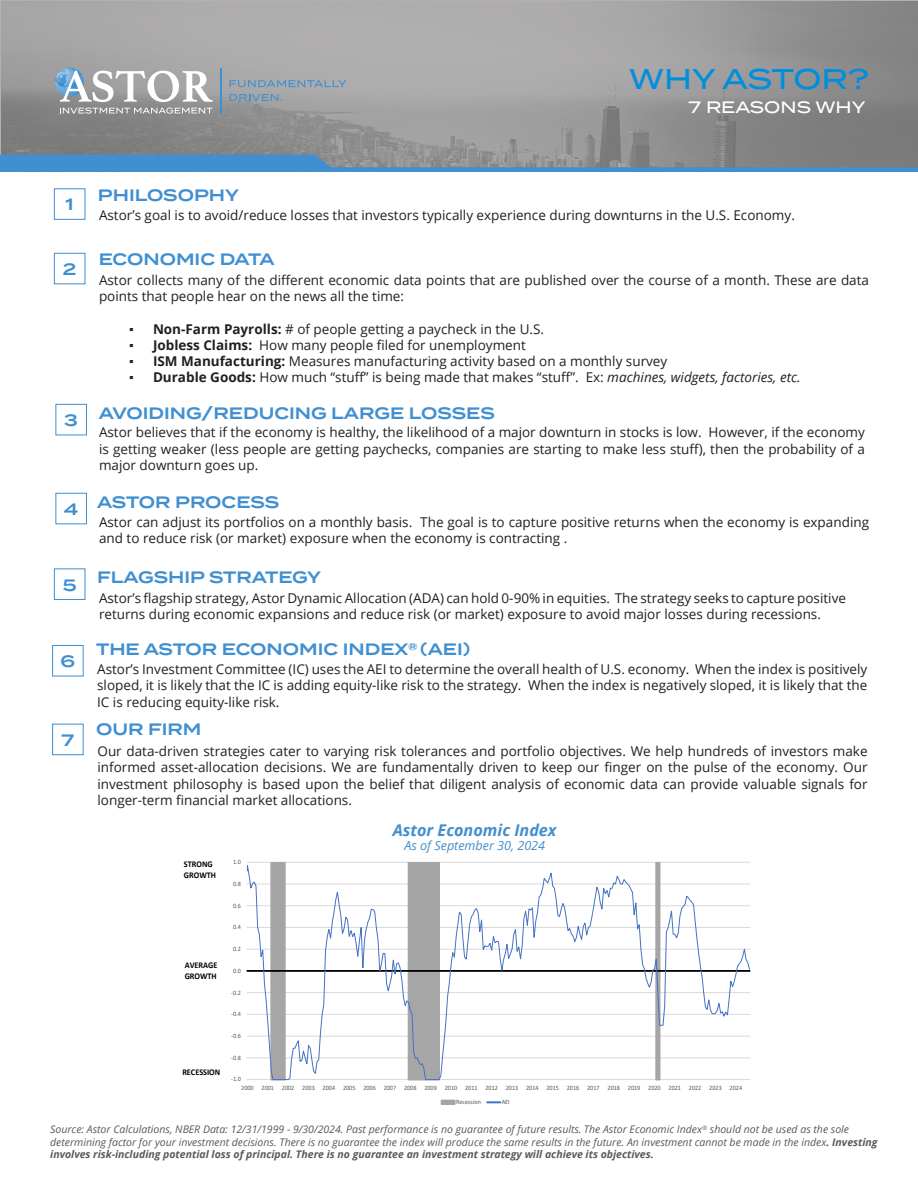
<style>
.page{position:relative;width:918px;height:1188px;background:#fff}
.page>*{position:absolute;margin:0;border:0;box-sizing:border-box;transform-origin:0 0}
.t1{font:500 28.5px "Termina";letter-spacing:-.01em;color:#008fde}
.t2{font:600 16.5px "Termina";color:#408fd1}
.t3{font:500 16.5px "Termina";color:#fff}
.t4{font:italic 700 16.2px "Open Sans";color:#438fcd}
.t5{font:13.5px/16.5px "Open Sans";color:#231f20}
.t6{font:italic 12.6px "Open Sans";color:#438fcd}
.t7{font:italic 10.5px/12.6px "Open Sans";color:#595a59}
.t8{font:700 8.85px/10.6px "Calibri";color:#000;scale:.93 1}
.t9{font:6.6px/14.2px "Calibri";color:#595959;scale:.93 1}
.s1{font-family:"Impact"}
.s2{font-weight:700}
.s3{font-style:italic}
</style>
<div class="page">
<svg style="left:0;top:0;width:918px;height:155px;background:#9b9a9b"></svg>
<svg style="left:0;top:155px;width:918px;height:17px;background:#638caf"></svg>
<div style="left:54px;top:188px;width:31px;height:32px;border:1px solid #408fd1"></div>
<hr style="left:220px;top:68px;width:1px;height:45px;background:#4090d0">
<svg style="left:229px;top:80px;width:117px;height:7px"></svg>
<svg style="left:229px;top:94px;width:53px;height:7px"></svg>
<svg style="left:55px;top:68px;width:158px;height:34px"></svg>
<svg style="left:60px;top:108px;width:153px;height:6px"></svg>
<div style="left:54px;top:253px;width:31px;height:31px;border:1px solid #408fd1"></div>
<div style="left:56px;top:404px;width:31px;height:31px;border:1px solid #408fd1"></div>
<div style="left:56px;top:493px;width:31px;height:31px;border:1px solid #408fd1"></div>
<div style="left:54px;top:568px;width:31px;height:32px;border:1px solid #408fd1"></div>
<div style="left:52px;top:645px;width:32px;height:31px;border:1px solid #408fd1"></div>
<svg style="left:247px;top:862px;width:504px;height:218px"></svg>
<div style="left:441px;top:1100px;width:15px;height:5px;border:2px solid #a6a6a6"></div>
<svg style="left:487px;top:1101px;width:13px;height:2px"></svg>
<div style="left:52px;top:724px;width:32px;height:31px;border:1px solid #408fd1"></div>
<p class="t1" style="left:629px;top:58px;width:241px">WHY ASTOR?</p>
<p class="t3" style="left:689px;top:95px;width:178px">7 REASONS WHY</p>
<p class="t2" style="left:66px;top:192px;width:10px">1</p>
<p class="t2" style="left:63px;top:257px;width:15px">2</p>
<p class="t2" style="left:64px;top:408px;width:15px">3</p>
<p class="t2" style="left:64px;top:497px;width:16px">4</p>
<p class="t2" style="left:63px;top:573px;width:15px">5</p>
<p class="t2" style="left:61px;top:649px;width:16px">6</p>
<p class="t2" style="left:62px;top:728px;width:14px">7</p>
<p class="t2" style="left:98px;top:183px;width:143px">PHILOSOPHY</p>
<p class="t5" style="left:99px;top:206px;width:697px">Astor’s goal is to avoid/reduce losses that investors typically experience during downturns in the U.S. Economy.</p>
<p class="t2" style="left:99px;top:247px;width:177px">ECONOMIC DATA</p>
<p class="t5" style="left:99px;top:272px;width:772px">Astor collects many of the different economic data points that are published over the course of a month. These are data points that people hear on the news all the time:</p>
<p class="t5" style="left:129px;top:320px;width:417px"><span class="s1">▪</span> <span class="s2">Non-Farm Payrolls:</span> # of people getting a paycheck in the U.S.</p>
<p class="t5" style="left:129px;top:336px;width:398px"><span class="s1">▪</span> <span class="s2">Jobless Claims:</span> How many people filed for unemployment</p>
<p class="t5" style="left:129px;top:353px;width:540px"><span class="s1">▪</span> <span class="s2">ISM Manufacturing:</span> Measures manufacturing activity based on a monthly survey</p>
<p class="t5" style="left:129px;top:369px;width:673px"><span class="s1">▪</span> <span class="s2">Durable Goods:</span> How much “stuff” is being made that makes “stuff”. Ex: <span class="s3">machines, widgets, factories, etc.</span></p>
<p class="t2" style="left:99px;top:401px;width:398px">AVOIDING/REDUCING LARGE LOSSES</p>
<p class="t5" style="left:99px;top:424px;width:767px;text-align:justify">Astor believes that if the economy is healthy, the likelihood of a major downturn in stocks is low. However, if the economy is getting weaker (less people are getting paychecks, companies are starting to make less stuff), then the probability of a major downturn goes up.</p>
<p class="t2" style="left:97px;top:490px;width:184px">ASTOR PROCESS</p>
<p class="t5" style="left:99px;top:513px;width:772px">Astor can adjust its portfolios on a monthly basis. The goal is to capture positive returns when the economy is expanding and to reduce risk (or market) exposure when the economy is contracting .</p>
<p class="t2" style="left:97px;top:565px;width:225px">FLAGSHIP STRATEGY</p>
<p class="t5" style="left:99px;top:589px;width:749px">Astor’s flagship strategy, Astor Dynamic Allocation (ADA) can hold 0-90% in equities. The strategy seeks to capture positive returns during economic expansions and reduce risk (or market) exposure to avoid major losses during recessions.</p>
<p class="t2" style="left:96px;top:637px;width:376px">THE ASTOR ECONOMIC INDEX<sup>®</sup> (AEI)</p>
<p class="t5" style="left:97px;top:660px;width:772px;text-align:justify">Astor’s Investment Committee (IC) uses the AEI to determine the overall health of U.S. economy. When the index is positively sloped, it is likely that the IC is adding equity-like risk to the strategy. When the index is negatively sloped, it is likely that the IC is reducing equity-like risk.</p>
<p class="t2" style="left:96px;top:717px;width:107px">OUR FIRM</p>
<p class="t5" style="left:98px;top:742px;width:772px;text-align:justify">Our data-driven strategies cater to varying risk tolerances and portfolio objectives. We help hundreds of investors make informed asset-allocation decisions. We are fundamentally driven to keep our finger on the pulse of the economy. Our investment philosophy is based upon the belief that diligent analysis of economic data can provide valuable signals for longer-term financial market allocations.</p>
<p class="t8" style="left:184px;top:859px;width:36px">STRONG<br>GROWTH</p>
<p class="t8" style="left:185px;top:959px;width:37px">AVERAGE<br>GROWTH</p>
<p class="t8" style="left:182px;top:1066px;width:42px">RECESSION</p>
<p class="t9" style="left:233px;top:855px;width:10px">1.0</p>
<p class="t9" style="left:233px;top:876px;width:10px">0.8</p>
<p class="t9" style="left:233px;top:898px;width:10px">0.6</p>
<p class="t9" style="left:233px;top:920px;width:10px">0.4</p>
<p class="t9" style="left:233px;top:942px;width:10px">0.2</p>
<p class="t9" style="left:233px;top:963px;width:10px">0.0</p>
<p class="t9" style="left:231px;top:985px;width:12px">-0.2</p>
<p class="t9" style="left:231px;top:1007px;width:12px">-0.4</p>
<p class="t9" style="left:231px;top:1028px;width:12px">-0.6</p>
<p class="t9" style="left:231px;top:1050px;width:12px">-0.8</p>
<p class="t9" style="left:231px;top:1072px;width:12px">-1.0</p>
<p class="t4" style="left:393px;top:819px;width:165px">Astor Economic Index</p>
<p class="t6" style="left:405px;top:836px;width:142px">As of September 30, 2024</p>
<p class="t9" style="left:456px;top:1080px;width:309px;text-indent:-215px">2000 2001 2002 2003 2004 2005 2006 2007 2008 2009 2010 2011 2012 2013 2014 2015 2016 2017 2018 2019 2020 2021 2022 2023 2024<br>Recession</p>
<p class="t9" style="left:502px;top:1095px;width:10px">AEI</p>
<p class="t7" style="left:50px;top:1123px;width:829px">Source: Astor Calculations, NBER Data: 12/31/1999 - 9/30/2024. Past performance is no guarantee of future results. The Astor Economic Index<sup>®</sup> should not be used as the sole determining factor for your investment decisions. There is no guarantee the index will produce the same results in the future. An investment cannot be made in the index<span class="s2">. Investing involves risk-including potential loss of principal. There is no guarantee an investment strategy will achieve its objectives.</span></p>
</div>
